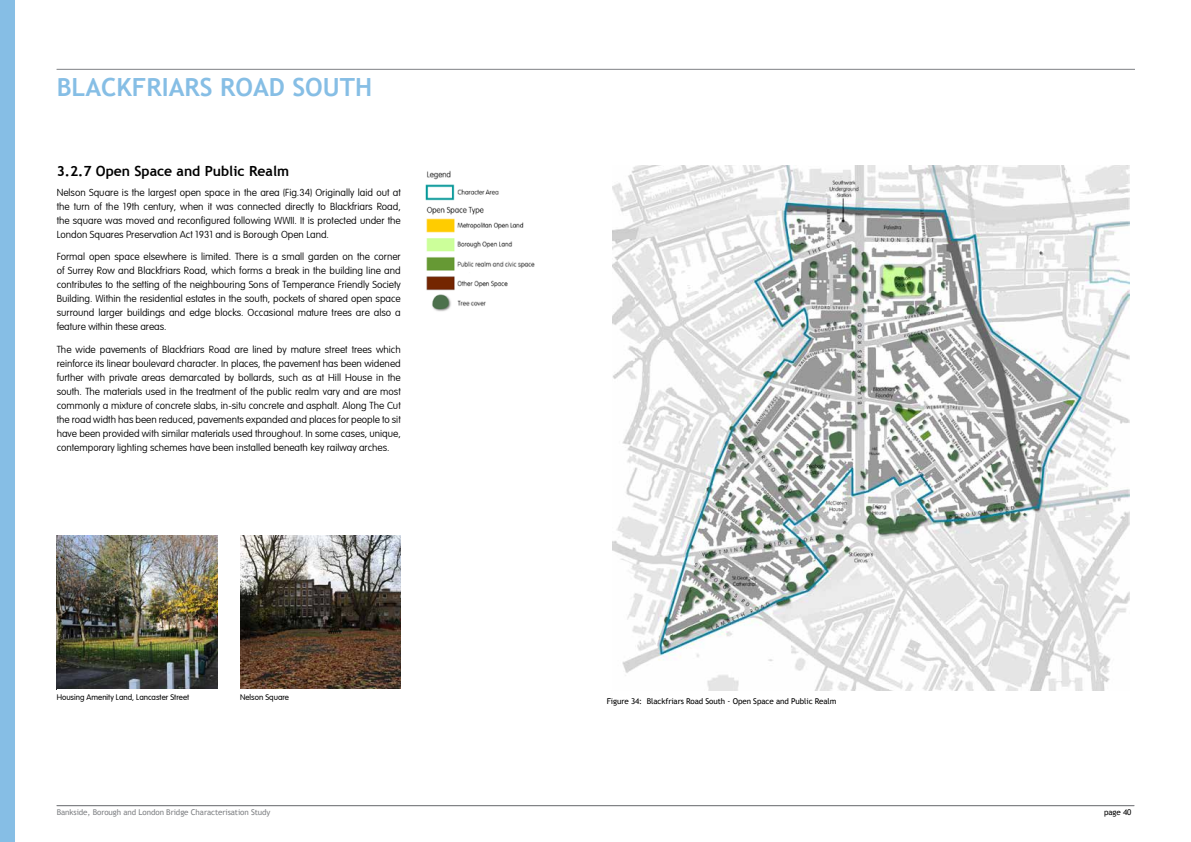
<style>
.page{position:relative;width:1191px;height:842px;background:#fff}
.page>*{position:absolute;margin:0;border:0;box-sizing:border-box;transform-origin:0 0}
.t1{font:700 25px "Trebuchet MS";color:#86bee5}
.t2{font:700 14px "Trebuchet MS";color:#000}
.t3{font:100 10px/14px "VAG Roundedthin";color:#000;text-align:justify}
.t4{font:8px "Trebuchet MS";letter-spacing:-.01em;color:#000}
.t5{font:8px "Trebuchet MS";letter-spacing:-.01em;color:#808285}
.t6{font:300 8px "VAG Roundedlight";color:#000}
</style>
<div class="page">
<div style="left:0;top:0;width:15px;height:842px;background:#86bee5"></div>
<hr style="left:57px;top:69px;width:1078px;height:1px;background:#939598">
<hr style="left:57px;top:805px;width:1077px;height:1px;background:#808285">
<img style="left:612px;top:166px;width:517px;height:524px">
<img style="left:425px;top:171px;width:110px;height:141px">
<img style="left:240px;top:535px;width:161px;height:154px">
<img style="left:57px;top:535px;width:160px;height:154px">
<h1 class="t1" style="left:57px;top:72px;width:317px">Blackfriars ROAD SOUTH</h1>
<h2 class="t2" style="left:57px;top:162px;width:234px">3.2.7 Open Space and Public Realm</h2>
<p class="t3" style="left:57px;top:185px;width:345px">Nelson Square is the largest open space in the area (Fig.34) Originally laid out at the turn of the 19th century, when it was connected directly to Blackfriars Road, the square was moved and reconfigured following WWII. It is protected under the London Squares Preservation Act 1931 and is Borough Open Land.</p>
<p class="t3" style="left:57px;top:250px;width:345px">Formal open space elsewhere is limited. There is a small garden on the corner of Surrey Row and Blackfriars Road, which forms a break in the building line and contributes to the setting of the neighbouring Sons of Temperance Friendly Society Building. Within the residential estates in the south, pockets of shared open space surround larger buildings and edge blocks. Occasional mature trees are also a feature within these areas.</p>
<p class="t3" style="left:57px;top:342px;width:345px">The wide pavements of Blackfriars Road are lined by mature street trees which reinforce its linear boulevard character. In places, the pavement has been widened further with private areas demarcated by bollards, such as at Hill House in the south. The materials used in the treatment of the public realm vary and are most commonly a mixture of concrete slabs, in-situ concrete and asphalt. Along The Cut the road width has been reduced, pavements expanded and places for people to sit have been provided with similar materials used throughout. In some cases, unique, contemporary lighting schemes have been installed beneath key railway arches.</p>
<p class="t6" style="left:57px;top:692px;width:134px">Housing Amenity Land, Lancaster Street</p>
<p class="t6" style="left:240px;top:692px;width:51px">Nelson Square</p>
<p class="t4" style="left:607px;top:696px;width:231px">Figure 34: Blackfriars Road South - Open Space and Public Realm</p>
<p class="t5" style="left:57px;top:807px;width:215px">Bankside, Borough and London Bridge Characterisation Study</p>
<p class="t4" style="left:1104px;top:807px;width:29px">page 40</p>
</div>
